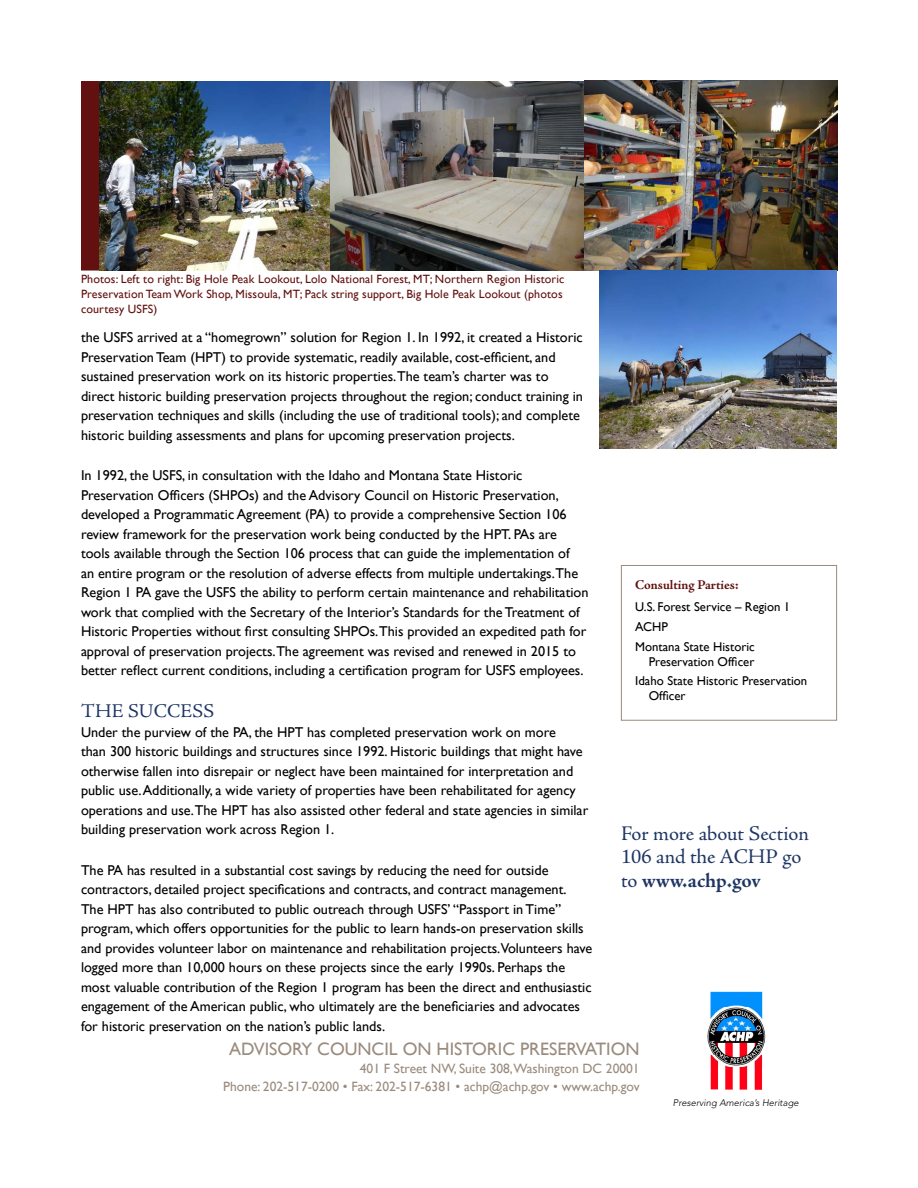
<style>
.page{position:relative;width:918px;height:1188px;background:#fff}
.page>*{position:absolute;margin:0;border:0;box-sizing:border-box;transform-origin:0 0}
.t1{font:20.85px/23.5px "Adobe Jenson Pro";letter-spacing:-.005em;color:#1e3564}
.t2{font:700 20.85px "Adobe Jenson Pro";letter-spacing:-.005em;color:#1e3564}
.t3{font:19.5px "Adobe Jenson Pro";letter-spacing:.015em;color:#1e3564}
.t4{font:18px "Gill Sans";color:#9a8b7d}
.t5{font:14.25px/19.5px "Gill Sans";color:#000}
.t6{font:13.5px/18px "Gill Sans";color:#9a8b7d;text-align:right}
.t7{font:700 13.5px "Adobe Jenson Pro";letter-spacing:-.005em;color:#621010}
.t8{font:12.75px/19.8px "Gill Sans";color:#000}
.t9{font:12px/15px "Gill Sans";letter-spacing:.01em;color:#621010}
.t10{font:italic 300 9.45px "Avenir";color:#000}
.s1{font-weight:400}
</style>
<div class="page">
<img style="left:707px;top:991px;width:59px;height:99px">
<img style="left:99px;top:81px;width:231px;height:190px">
<img style="left:330px;top:81px;width:254px;height:190px">
<div style="left:81px;top:81px;width:18px;height:190px;background:#621010"></div>
<div style="left:621px;top:565px;width:216px;height:156px;border:1px solid #9a8b7d"></div>
<img style="left:584px;top:81px;width:253px;height:190px">
<img style="left:599px;top:271px;width:238px;height:178px">
<p class="t9" style="left:81px;top:272px;width:485px">Photos: Left to right: Big Hole Peak Lookout, Lolo National Forest, MT; Northern Region Historic<br>Preservation Team Work Shop, Missoula, MT; Pack string support, Big Hole Peak Lookout (photos courtesy USFS)</p>
<p class="t5" style="left:81px;top:328px;width:504px">the USFS arrived at a “homegrown” solution for Region 1. In 1992, it created a Historic Preservation Team (HPT) to provide systematic, readily available, cost-efficient, and sustained preservation work on its historic properties.The team’s charter was to direct historic building preservation projects throughout the region; conduct training in preservation techniques and skills (including the use of traditional tools); and complete historic building assessments and plans for upcoming preservation projects.</p>
<p class="t5" style="left:81px;top:466px;width:509px">In 1992, the USFS, in consultation with the Idaho and Montana State Historic Preservation Officers (SHPOs) and the Advisory Council on Historic Preservation, developed a Programmatic Agreement (PA) to provide a comprehensive Section 106 review framework for the preservation work being conducted by the HPT. PAs are tools available through the Section 106 process that can guide the implementation of<br>an entire program or the resolution of adverse effects from multiple undertakings.The Region 1 PA gave the USFS the ability to perform certain maintenance and rehabilitation work that complied with the Secretary of the Interior’s Standards for the Treatment of Historic Properties without first consulting SHPOs.This provided an expedited path for approval of preservation projects.The agreement was revised and renewed in 2015 to better reflect current conditions, including a certification program for USFS employees.</p>
<h2 class="t3" style="left:81px;top:700px;width:135px">the success</h2>
<p class="t5" style="left:81px;top:723px;width:509px">Under the purview of the PA, the HPT has completed preservation work on more<br>than 300 historic buildings and structures since 1992. Historic buildings that might have otherwise fallen into disrepair or neglect have been maintained for interpretation and public use. Additionally, a wide variety of properties have been rehabilitated for agency operations and use.The HPT has also assisted other federal and state agencies in similar building preservation work across Region 1.</p>
<p class="t5" style="left:81px;top:861px;width:513px">The PA has resulted in a substantial cost savings by reducing the need for outside contractors, detailed project specifications and contracts, and contract management.<br>The HPT has also contributed to public outreach through USFS’ “Passport in Time” program, which offers opportunities for the public to learn hands-on preservation skills and provides volunteer labor on maintenance and rehabilitation projects.Volunteers have logged more than 10,000 hours on these projects since the early 1990s. Perhaps the most valuable contribution of the Region 1 program has been the direct and enthusiastic engagement of the American public, who ultimately are the beneficiaries and advocates for historic preservation on the nation’s public lands.</p>
<p class="t7" style="left:635px;top:577px;width:105px">Consulting Parties:</p>
<p class="t8" style="left:635px;top:597px;width:157px">U.S. Forest Service – Region 1<br>ACHP<br>Montana State Historic</p>
<p class="t8" style="left:635px;top:652px;width:174px;text-indent:14px">Preservation Officer<br>Idaho State Historic Preservation</p>
<p class="t8" style="left:649px;top:686px;width:38px">Officer</p>
<h1 class="t1" style="left:621px;top:822px;width:189px">For more about Section<br>106 and the ACHP</h1>
<h1 class="t1" style="left:783px;top:845px;width:20px">go</h1>
<h1 class="t2" style="left:621px;top:868px;width:141px"><span class="s1">to</span> www.achp.gov</h1>
<p class="t4" style="left:229px;top:1038px;width:412px">ADVISORY COUNCIL ON HISTORIC PRESERVATION</p>
<p class="t6" style="left:223px;top:1059px;width:418px">401 F Street NW, Suite 308,Washington DC 20001<br>Phone: 202-517-0200 • Fax: 202-517-6381 • achp@achp.gov • www.achp.gov</p>
<p class="t10" style="left:673px;top:1098px;width:127px">Preserving America’s Heritage</p>
</div>
